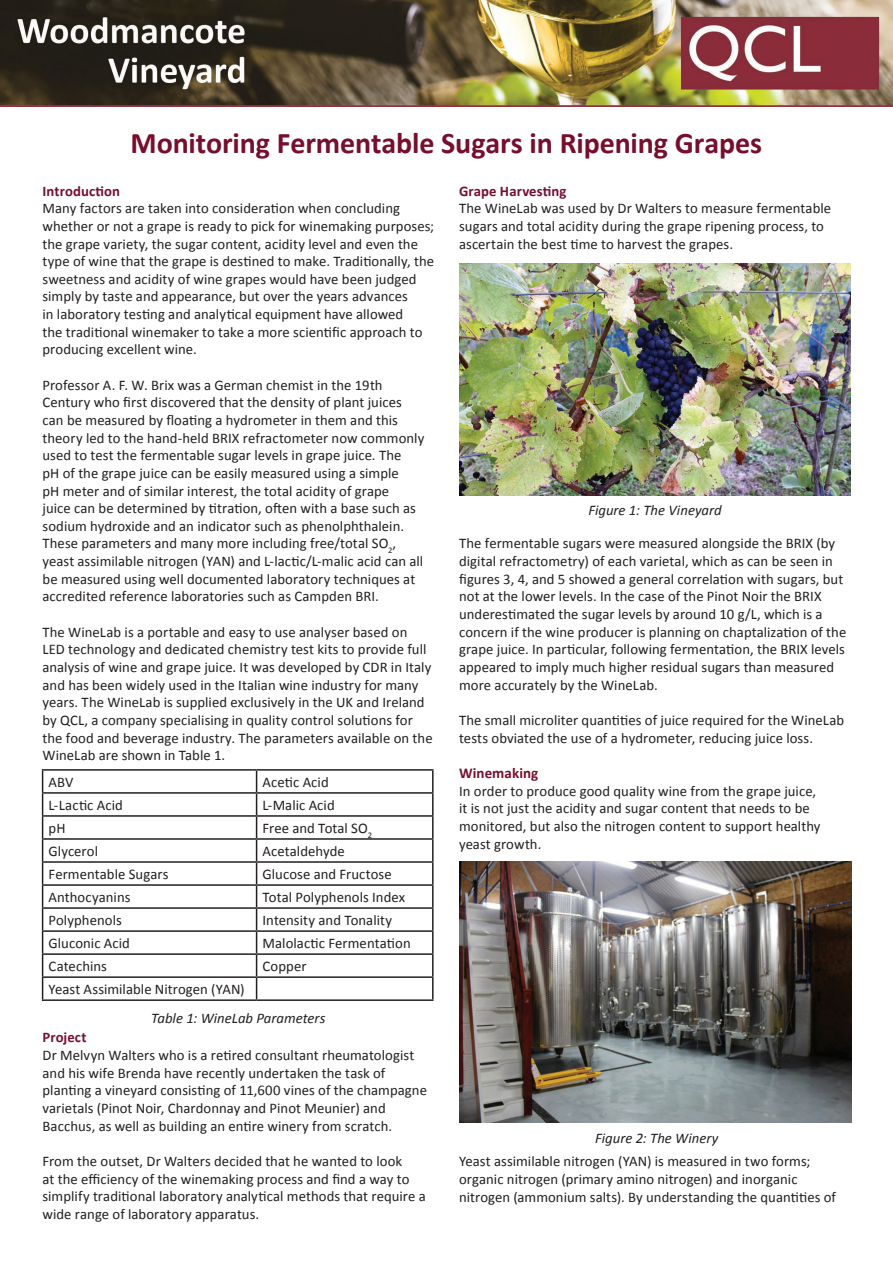
<style>
.page{position:relative;width:893px;height:1263px;background:#fff}
.page>*{position:absolute;margin:0;border:0;box-sizing:border-box;transform-origin:0 0}
.t1{font:700 30px "Calibri";letter-spacing:-.005em;color:#780e2d}
.t2{font:700 15px "Calibri";letter-spacing:.005em;color:#780e2d}
.t3{font:14.7px/17.7px "Calibri";letter-spacing:.005em;color:#231f20}
.t4{font:italic 14.7px "Calibri";color:#231f20}
.t5{font:700 14.7px "Calibri";letter-spacing:.005em;color:#780e2d}
</style>
<div class="page">
<img style="left:0;top:0;width:893px;height:106px">
<img style="left:459px;top:862px;width:392px;height:261px">
<img style="left:459px;top:263px;width:391px;height:232px">
<hr style="left:432px;top:771px;width:2px;height:21px;background:#231f20">
<hr style="left:42px;top:792px;width:215px;height:2px;background:#231f20">
<hr style="left:257px;top:792px;width:177px;height:2px;background:#231f20">
<hr style="left:432px;top:794px;width:2px;height:21px;background:#231f20">
<hr style="left:42px;top:815px;width:215px;height:2px;background:#231f20">
<hr style="left:257px;top:815px;width:177px;height:2px;background:#231f20">
<hr style="left:432px;top:817px;width:2px;height:21px;background:#231f20">
<hr style="left:42px;top:838px;width:215px;height:2px;background:#231f20">
<hr style="left:257px;top:838px;width:177px;height:2px;background:#231f20">
<hr style="left:432px;top:840px;width:2px;height:21px;background:#231f20">
<hr style="left:42px;top:861px;width:215px;height:2px;background:#231f20">
<hr style="left:257px;top:861px;width:177px;height:2px;background:#231f20">
<hr style="left:432px;top:863px;width:2px;height:21px;background:#231f20">
<hr style="left:42px;top:884px;width:215px;height:2px;background:#231f20">
<hr style="left:257px;top:884px;width:177px;height:2px;background:#231f20">
<hr style="left:432px;top:886px;width:2px;height:21px;background:#231f20">
<hr style="left:42px;top:907px;width:215px;height:2px;background:#231f20">
<hr style="left:257px;top:907px;width:177px;height:2px;background:#231f20">
<hr style="left:432px;top:909px;width:2px;height:21px;background:#231f20">
<hr style="left:42px;top:930px;width:215px;height:2px;background:#231f20">
<hr style="left:257px;top:930px;width:177px;height:2px;background:#231f20">
<hr style="left:432px;top:932px;width:2px;height:21px;background:#231f20">
<hr style="left:42px;top:953px;width:215px;height:2px;background:#231f20">
<hr style="left:257px;top:953px;width:177px;height:2px;background:#231f20">
<hr style="left:432px;top:955px;width:2px;height:21px;background:#231f20">
<hr style="left:42px;top:976px;width:215px;height:2px;background:#231f20">
<svg style="left:42px;top:771px;width:1px;height:228px"></svg>
<hr style="left:257px;top:976px;width:177px;height:2px;background:#231f20">
<svg style="left:256px;top:771px;width:1px;height:228px"></svg>
<hr style="left:432px;top:978px;width:2px;height:21px;background:#231f20">
<hr style="left:42px;top:999px;width:215px;height:2px;background:#231f20">
<hr style="left:257px;top:999px;width:177px;height:2px;background:#231f20">
<hr style="left:42px;top:769px;width:215px;height:2px;background:#231f20">
<hr style="left:257px;top:769px;width:177px;height:2px;background:#231f20">
<h1 class="t1" style="left:131px;top:123px;width:633px">Monitoring Fermentable Sugars in Ripening Grapes</h1>
<p class="t5" style="left:43px;top:181px;width:79px">Introduction</p>
<p class="t3" style="left:43px;top:200px;width:393px">Many factors are taken into consideration when concluding whether or not a grape is ready to pick for winemaking purposes; the grape variety, the sugar content, acidity level and even the type of wine that the grape is destined to make. Traditionally, the sweetness and acidity of wine grapes would have been judged simply by taste and appearance, but over the years advances<br>in laboratory testing and analytical equipment have allowed<br>the traditional winemaker to take a more scientific approach to producing excellent wine.</p>
<p class="t3" style="left:43px;top:376px;width:383px">Professor A. F. W. Brix was a German chemist in the 19th Century who first discovered that the density of plant juices can be measured by floating a hydrometer in them and this theory led to the hand-held BRIX refractometer now commonly used to test the fermentable sugar levels in grape juice. The<br>pH of the grape juice can be easily measured using a simple<br>pH meter and of similar interest, the total acidity of grape<br>juice can be determined by titration, often with a base such as sodium hydroxide and an indicator such as phenolphthalein.<br>These parameters and many more including free/total SO<sub>2</sub>, yeast assimilable nitrogen (YAN) and L-lactic/L-malic acid can all be measured using well documented laboratory techniques at accredited reference laboratories such as Campden BRI.</p>
<p class="t3" style="left:43px;top:623px;width:392px">The WineLab is a portable and easy to use analyser based on LED technology and dedicated chemistry test kits to provide full analysis of wine and grape juice. It was developed by CDR in Italy and has been widely used in the Italian wine industry for many years. The WineLab is supplied exclusively in the UK and Ireland by QCL, a company specialising in quality control solutions for the food and beverage industry. The parameters available on the WineLab are shown in Table 1.</p>
<p class="t3" style="left:49px;top:773px;width:26px">ABV</p>
<p class="t3" style="left:263px;top:773px;width:68px">Acetic Acid</p>
<p class="t3" style="left:49px;top:796px;width:76px">L-Lactic Acid</p>
<p class="t3" style="left:263px;top:796px;width:74px">L-Malic Acid</p>
<p class="t3" style="left:49px;top:819px;width:18px">pH</p>
<p class="t3" style="left:263px;top:819px;width:111px">Free and Total SO<sub>2</sub></p>
<p class="t3" style="left:49px;top:842px;width:51px">Glycerol</p>
<p class="t3" style="left:263px;top:842px;width:84px">Acetaldehyde</p>
<p class="t3" style="left:49px;top:865px;width:122px">Fermentable Sugars</p>
<p class="t3" style="left:263px;top:865px;width:131px">Glucose and Fructose</p>
<p class="t3" style="left:49px;top:888px;width:83px">Anthocyanins</p>
<p class="t3" style="left:263px;top:888px;width:144px">Total Polyphenols Index</p>
<p class="t3" style="left:49px;top:911px;width:75px">Polyphenols</p>
<p class="t3" style="left:263px;top:911px;width:131px">Intensity and Tonality</p>
<p class="t3" style="left:49px;top:934px;width:83px">Gluconic Acid</p>
<p class="t3" style="left:263px;top:934px;width:150px">Malolactic Fermentation</p>
<p class="t3" style="left:49px;top:957px;width:60px">Catechins</p>
<p class="t3" style="left:263px;top:957px;width:45px">Copper</p>
<p class="t3" style="left:49px;top:980px;width:198px">Yeast Assimilable Nitrogen (YAN)</p>
<p class="t4" style="left:151px;top:1008px;width:176px">Table 1: WineLab Parameters</p>
<p class="t5" style="left:43px;top:1028px;width:45px">Project</p>
<p class="t3" style="left:43px;top:1046px;width:386px">Dr Melvyn Walters who is a retired consultant rheumatologist and his wife Brenda have recently undertaken the task of planting a vineyard consisting of 11,600 vines of the champagne varietals (Pinot Noir, Chardonnay and Pinot Meunier) and Bacchus, as well as building an entire winery from scratch.</p>
<p class="t3" style="left:43px;top:1152px;width:385px">From the outset, Dr Walters decided that he wanted to look<br>at the efficiency of the winemaking process and find a way to simplify traditional laboratory analytical methods that require a wide range of laboratory apparatus.</p>
<p class="t5" style="left:459px;top:181px;width:109px">Grape Harvesting</p>
<p class="t3" style="left:459px;top:200px;width:374px">The WineLab was used by Dr Walters to measure fermentable sugars and total acidity during the grape ripening process, to ascertain the best time to harvest the grapes.</p>
<p class="t4" style="left:588px;top:500px;width:135px">Figure 1: The Vineyard</p>
<p class="t3" style="left:459px;top:535px;width:389px">The fermentable sugars were measured alongside the BRIX (by digital refractometry) of each varietal, which as can be seen in figures 3, 4, and 5 showed a general correlation with sugars, but not at the lower levels. In the case of the Pinot Noir the BRIX underestimated the sugar levels by around 10 g/L, which is a concern if the wine producer is planning on chaptalization of the grape juice. In particular, following fermentation, the BRIX levels appeared to imply much higher residual sugars than measured more accurately by the WineLab.</p>
<p class="t3" style="left:459px;top:711px;width:387px">The small microliter quantities of juice required for the WineLab tests obviated the use of a hydrometer, reducing juice loss.</p>
<p class="t2" style="left:459px;top:764px;width:81px">Winemaking</p>
<p class="t3" style="left:459px;top:782px;width:363px">In order to produce good quality wine from the grape juice, it is not just the acidity and sugar content that needs to be monitored, but also the nitrogen content to support healthy yeast growth.</p>
<p class="t4" style="left:595px;top:1127px;width:125px">Figure 2: The Winery</p>
<p class="t3" style="left:459px;top:1152px;width:378px">Yeast assimilable nitrogen (YAN) is measured in two forms; organic nitrogen (primary amino nitrogen) and inorganic nitrogen (ammonium salts). By understanding the quantities of</p>
</div>
